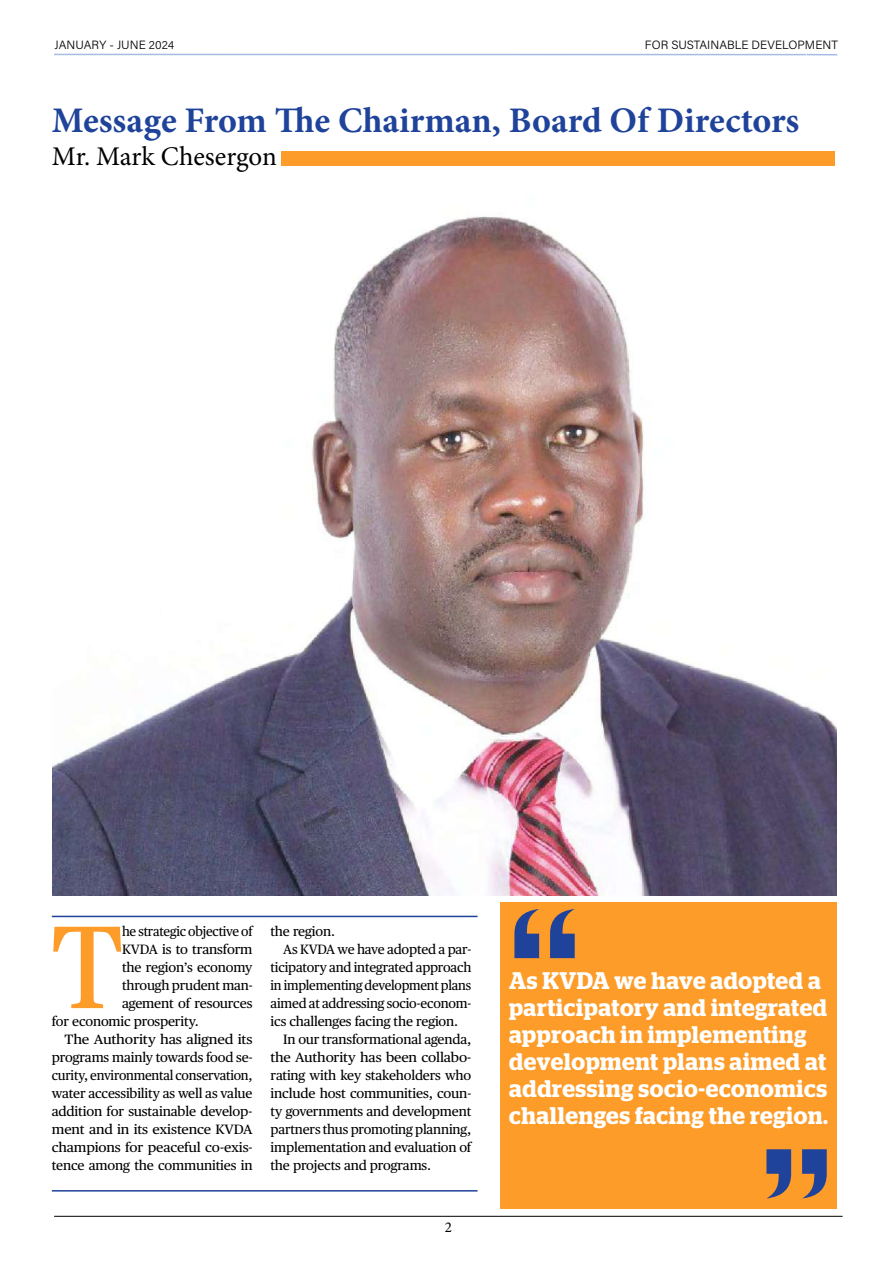
<style>
.page{position:relative;width:893px;height:1263px;background:#fff}
.page>*{position:absolute;margin:0;border:0;box-sizing:border-box;transform-origin:0 0}
.t1{font:117.45px "Publico Text";color:#fd9c29}
.t2{font:700 36px "Minion Pro";color:#1f439a}
.t3{font:27px "Minion Pro";letter-spacing:-.005em;color:#000}
.t4{font:600 24px/27px "Stag";letter-spacing:.025em;color:#fff;scale:.96 1}
.t5{font:15px "Minion Pro";color:#000}
.t6{font:13.5px "Publico Text";letter-spacing:-.015em;color:#000}
.t7{font:13.5px "Publico Text";letter-spacing:-.015em;color:#000;scale:1.05 1}
.t8{font:13.5px "Publico Text";letter-spacing:-.015em;color:#000;scale:.96 1}
.t9{font:13.5px "Publico Text";letter-spacing:-.015em;color:#000;scale:.95 1}
.t10{font:13.5px "Publico Text";letter-spacing:-.015em;color:#000;scale:1.08 1}
.t11{font:12px "Acumin Variable Concept";color:#000}
</style>
<div class="page">
<hr style="left:54px;top:1216px;width:789px;height:1px;background:#000">
<img style="left:53px;top:216px;width:784px;height:679px">
<div style="left:281px;top:151px;width:553px;height:15px;background:#fd9c29"></div>
<div style="left:500px;top:903px;width:337px;height:306px;background:#fd9c29"></div>
<svg style="left:514px;top:909px;width:25px;height:49px"></svg>
<svg style="left:550px;top:909px;width:25px;height:49px"></svg>
<svg style="left:802px;top:1149px;width:25px;height:49px"></svg>
<svg style="left:766px;top:1149px;width:25px;height:49px"></svg>
<hr style="left:52px;top:916px;width:426px;height:1px;background:#1f439a">
<hr style="left:52px;top:1190px;width:426px;height:1px;background:#1f439a">
<hr style="left:54px;top:54px;width:752px;height:1px;background:#a6bce5">
<hr style="left:806px;top:54px;width:31px;height:2px;background:#a6bce5">
<p class="t11" style="left:55px;top:37px;width:121px">JANUARY - JUNE 2024</p>
<p class="t11" style="left:645px;top:37px;width:194px">FOR SUSTAINABLE DEVELOPMENT</p>
<h2 class="t2" style="left:52px;top:95px;width:749px">Message From The Chairman, Board Of Directors</h2>
<h3 class="t3" style="left:52px;top:138px;width:227px">Mr. Mark Chesergon</h3>
<h1 class="t1" style="left:51px;top:878px;width:74px">T</h1>
<p class="t8" style="left:122px;top:921px;width:137px">he strategic objective of</p>
<p class="t6" style="left:122px;top:939px;width:132px">KVDA is to transform</p>
<p class="t6" style="left:122px;top:957px;width:132px">the region’s economy</p>
<p class="t6" style="left:122px;top:975px;width:132px">through prudent man-</p>
<p class="t6" style="left:122px;top:993px;width:132px">agement of resources</p>
<p class="t6" style="left:52px;top:1011px;width:149px">for economic prosperity.</p>
<p class="t10" style="left:65px;top:1029px;width:176px">The Authority has aligned its</p>
<p class="t6" style="left:52px;top:1047px;width:202px">programs mainly towards food se-</p>
<p class="t8" style="left:52px;top:1065px;width:211px">curity, environmental conservation,</p>
<p class="t6" style="left:52px;top:1083px;width:202px">water accessibility as well as value</p>
<p class="t6" style="left:52px;top:1101px;width:202px">addition for sustainable develop-</p>
<p class="t7" style="left:52px;top:1119px;width:193px">ment and in its existence KVDA</p>
<p class="t7" style="left:52px;top:1137px;width:193px">champions for peaceful co-exis-</p>
<p class="t6" style="left:52px;top:1155px;width:202px">tence among the communities in</p>
<p class="t6" style="left:271px;top:921px;width:66px">the region.</p>
<p class="t6" style="left:283px;top:939px;width:189px">As KVDA we have adopted a par-</p>
<p class="t6" style="left:271px;top:957px;width:202px">ticipatory and integrated approach</p>
<p class="t9" style="left:271px;top:975px;width:213px">in implementing development plans</p>
<p class="t6" style="left:271px;top:993px;width:202px">aimed at addressing socio-econom-</p>
<p class="t6" style="left:271px;top:1011px;width:189px">ics challenges facing the region.</p>
<p class="t6" style="left:283px;top:1029px;width:189px">In our transformational agenda,</p>
<p class="t7" style="left:271px;top:1047px;width:193px">the Authority has been collabo-</p>
<p class="t6" style="left:271px;top:1065px;width:202px">rating with key stakeholders who</p>
<p class="t6" style="left:271px;top:1083px;width:202px">include host communities, coun-</p>
<p class="t6" style="left:271px;top:1101px;width:202px">ty governments and development</p>
<p class="t6" style="left:271px;top:1119px;width:202px">partners thus promoting planning,</p>
<p class="t6" style="left:271px;top:1137px;width:202px">implementation and evaluation of</p>
<p class="t6" style="left:271px;top:1155px;width:162px">the projects and programs.</p>
<p class="t5" style="left:445px;top:1217px;width:9px">2</p>
<h3 class="t4" style="left:509px;top:967px;width:334px">As KVDA we have adopted a participatory and integrated approach in implementing development plans aimed at addressing socio-economics challenges facing the region.</h3>
</div>
